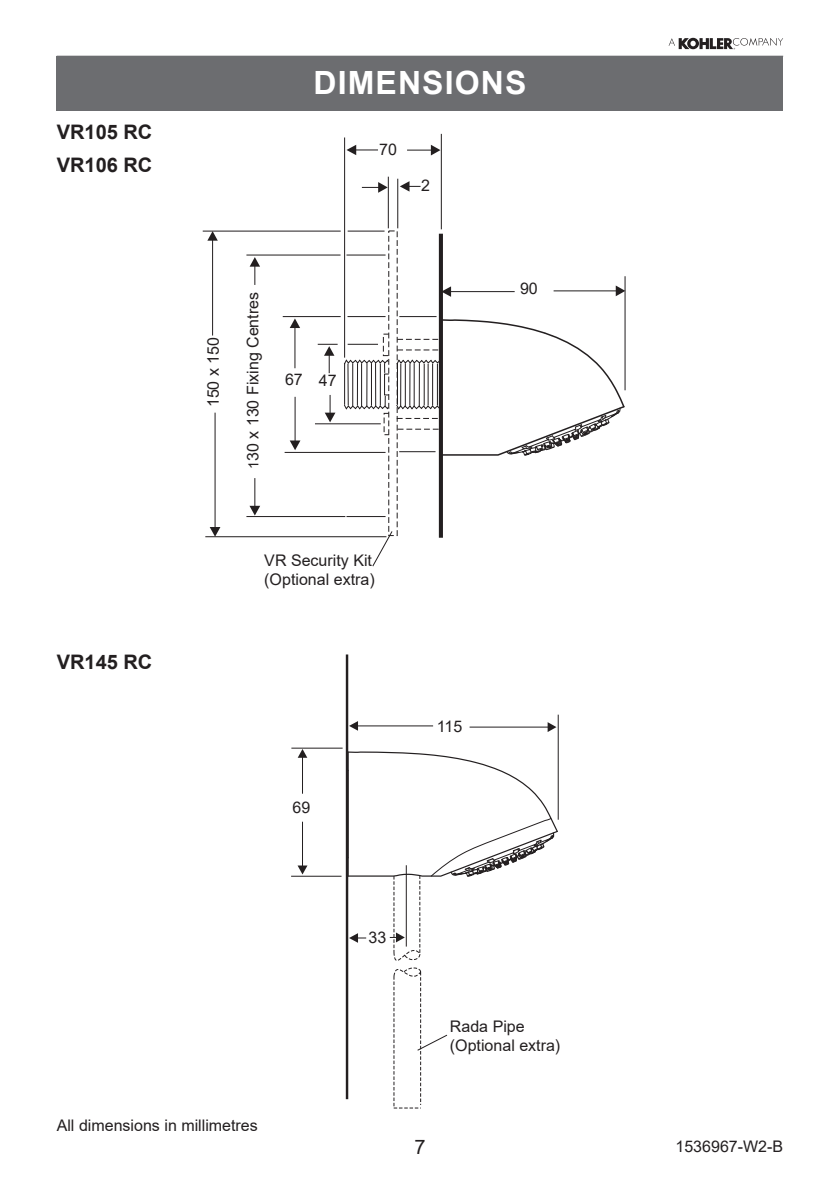
<style>
.page{position:relative;width:840px;height:1191px;background:#fff}
.page>*{position:absolute;margin:0;border:0;box-sizing:border-box;transform-origin:0 0}
.Heading_1{font:700 32px "Arial";letter-spacing:.035em;color:#fff}
.Heading_3{font:700 20px "Arial";color:#231f20}
.t1{font:20px "Arial";color:#231f20}
.t2{font:16px/19.2px "Arial";color:#231f20}
.s1{font-size:14px}
</style>
<div class="page">
<svg style="left:668px;top:38px;width:114px;height:11px"></svg>
<hr style="left:345px;top:654px;width:3px;height:445px;background:#231f20">
<hr style="left:302px;top:757px;width:1px;height:36px;background:#231f20">
<svg style="left:297px;top:749px;width:10px;height:9px"></svg>
<hr style="left:302px;top:821px;width:1px;height:45px;background:#231f20">
<svg style="left:297px;top:865px;width:10px;height:9px"></svg>
<hr style="left:357px;top:725px;width:76px;height:1px;background:#231f20">
<svg style="left:349px;top:721px;width:9px;height:9px"></svg>
<hr style="left:469px;top:726px;width:79px;height:1px;background:#231f20">
<svg style="left:547px;top:722px;width:9px;height:10px"></svg>
<hr style="left:291px;top:748px;width:51px;height:1px;background:#231f20">
<hr style="left:291px;top:876px;width:50px;height:1px;background:#231f20">
<hr style="left:557px;top:714px;width:1px;height:105px;background:#231f20">
<svg style="left:346px;top:751px;width:212px;height:357px"></svg>
<svg style="left:438px;top:234px;width:4px;height:304px"></svg>
<hr style="left:212px;top:240px;width:1px;height:95px;background:#231f20">
<hr style="left:440px;top:134px;width:1px;height:95px;background:#231f20">
<hr style="left:344px;top:137px;width:1px;height:221px;background:#231f20">
<svg style="left:207px;top:232px;width:11px;height:9px"></svg>
<svg style="left:249px;top:257px;width:11px;height:28px"></svg>
<hr style="left:294px;top:327px;width:1px;height:41px;background:#231f20">
<svg style="left:289px;top:318px;width:11px;height:10px"></svg>
<hr style="left:214px;top:412px;width:1px;height:116px;background:#231f20">
<svg style="left:209px;top:527px;width:11px;height:9px"></svg>
<svg style="left:249px;top:478px;width:11px;height:37px"></svg>
<hr style="left:294px;top:397px;width:1px;height:44px;background:#231f20">
<svg style="left:289px;top:440px;width:11px;height:10px"></svg>
<svg style="left:324px;top:395px;width:11px;height:27px"></svg>
<svg style="left:400px;top:181px;width:20px;height:11px"></svg>
<svg style="left:346px;top:145px;width:32px;height:10px"></svg>
<hr style="left:450px;top:291px;width:64px;height:1px;background:#231f20">
<svg style="left:441px;top:286px;width:10px;height:11px"></svg>
<svg style="left:361px;top:182px;width:26px;height:11px"></svg>
<svg style="left:407px;top:145px;width:33px;height:10px"></svg>
<hr style="left:553px;top:290px;width:63px;height:1px;background:#231f20">
<svg style="left:615px;top:285px;width:9px;height:11px"></svg>
<hr style="left:624px;top:276px;width:1px;height:114px;background:#231f20">
<hr style="left:387px;top:177px;width:1px;height:51px;background:#231f20">
<hr style="left:397px;top:179px;width:1px;height:49px;background:#231f20">
<hr style="left:347px;top:231px;width:37px;height:1px;background:#231f20">
<hr style="left:202px;top:231px;width:138px;height:1px;background:#231f20">
<hr style="left:246px;top:254px;width:94px;height:1px;background:#231f20">
<hr style="left:246px;top:516px;width:99px;height:1px;background:#231f20">
<hr style="left:346px;top:254px;width:39px;height:1px;background:#231f20">
<hr style="left:346px;top:516px;width:39px;height:1px;background:#231f20">
<hr style="left:205px;top:536px;width:181px;height:1px;background:#231f20">
<hr style="left:399px;top:316px;width:37px;height:1px;background:#231f20">
<hr style="left:347px;top:316px;width:38px;height:1px;background:#231f20">
<hr style="left:282px;top:316px;width:58px;height:1px;background:#231f20">
<hr style="left:284px;top:452px;width:101px;height:1px;background:#231f20">
<svg style="left:317px;top:344px;width:20px;height:29px"></svg>
<hr style="left:315px;top:423px;width:65px;height:1px;background:#231f20">
<svg style="left:343px;top:318px;width:282px;height:163px"></svg>
<svg style="left:371px;top:530px;width:22px;height:37px"></svg>
<div style="left:57px;top:56px;width:725px;height:54px;background:#6c6d70"></div>
<p class="Heading_3" style="left:57px;top:118px;width:97px">VR105 RC</p>
<p class="Heading_3" style="left:57px;top:151px;width:97px">VR106 RC</p>
<p class="Heading_3" style="left:57px;top:648px;width:97px">VR145 RC</p>
<p class="Heading_1" style="left:313px;top:61px;width:214px">DIMENSIONS</p>
<p class="t2" style="left:379px;top:140px;width:19px">70</p>
<p class="t2" style="left:421px;top:175px;width:10px">2</p>
<p class="t2" style="left:203px;top:407px;width:72px;rotate:-90deg">150 x 150</p>
<p class="t2" style="left:243px;top:469px;width:178px;rotate:-90deg"><span class="s1">1</span>30 x 130 Fixing Centres</p>
<p class="t2" style="left:285px;top:370px;width:19px">67</p>
<p class="t2" style="left:319px;top:370px;width:19px">47</p>
<p class="t2" style="left:264px;top:550px;width:112px">VR Security Kit (Optional extra)</p>
<p class="t2" style="left:519px;top:278px;width:19px">90</p>
<p class="t2" style="left:292px;top:798px;width:19px">69</p>
<p class="t2" style="left:436px;top:717px;width:27px">115</p>
<p class="t2" style="left:368px;top:928px;width:19px">33</p>
<p class="t2" style="left:449px;top:1016px;width:112px">Rada Pipe (Optional extra)</p>
<p class="t2" style="left:57px;top:1115px;width:202px">All dimensions in millimetres</p>
<p class="t1" style="left:414px;top:1133px;width:13px">7</p>
<p class="t2" style="left:675px;top:1136px;width:109px">1536967-W2-B</p>
</div>
